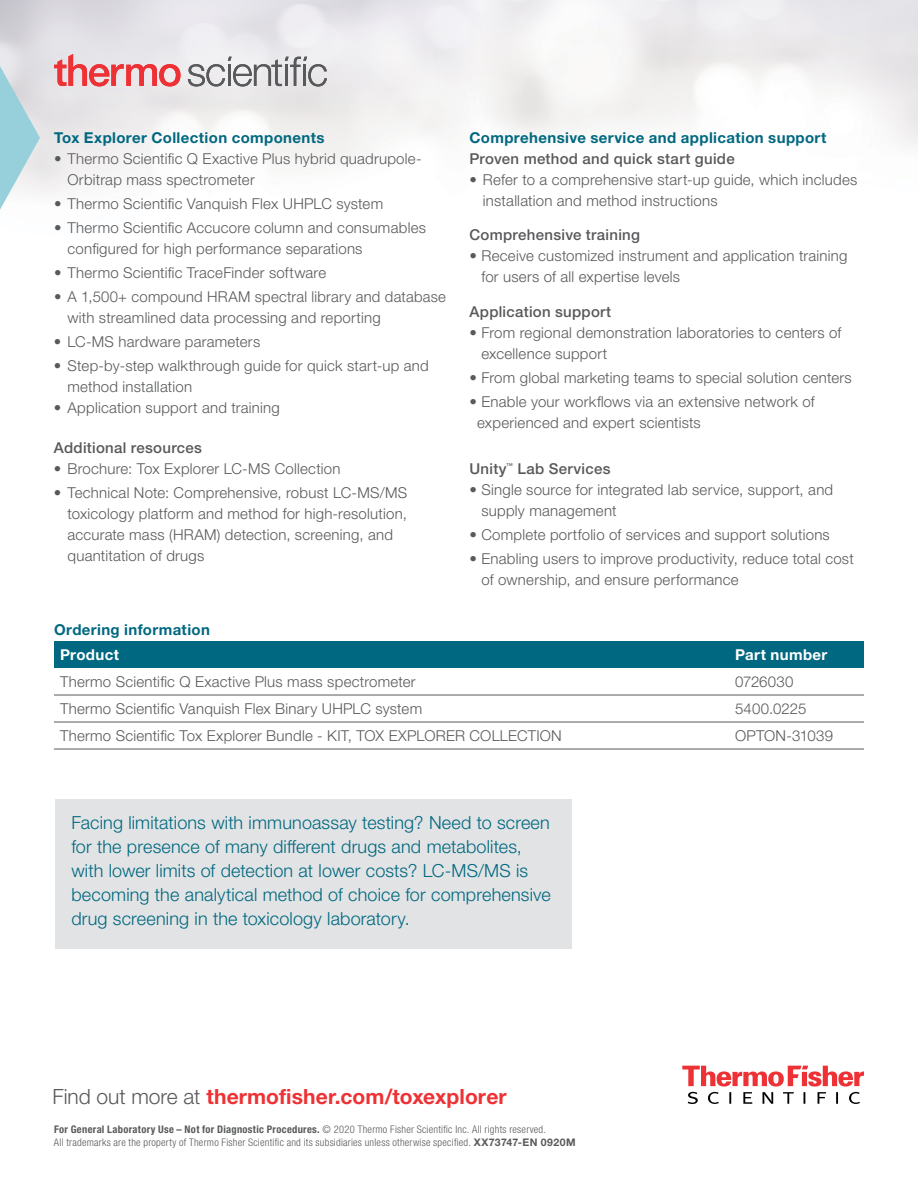
<style>
.page{position:relative;width:918px;height:1188px;background:#fff}
.page>*{position:absolute;margin:0;border:0;box-sizing:border-box;transform-origin:0 0}
.t1{font:700 21px "Helvetica Neue LTW1 G";letter-spacing:.005em;color:#ee3134}
.t2{font:300 18px/24px "Helvetica Neue LTW1 G";letter-spacing:.01em;color:#006880}
.t3{font:300 15px/21px "Helvetica Neue LTW1 G";letter-spacing:.015em;color:#58595b}
.t4{font:500 15px "Helvetica Neue LTW1 G";letter-spacing:.02em;color:#58595b}
.t5{font:700 15px "Helvetica Neue LTW1 G";letter-spacing:.025em;color:#006880}
.t6{font:700 15px "Helvetica Neue LTW1 G";letter-spacing:.025em;color:#fff}
.t7{font:300 condensed 10.5px/13.5px "Helvetica Neue LTW1 G";letter-spacing:.025em;color:#58595b}
.t8{font:500 6.75px "Helvetica Neue LTW1 G";color:#58595b}
.s1{font-weight:300;color:#58595b}
.s2{font-weight:700}
.s3{font-weight:700;font-stretch:normal}
</style>
<div class="page">
<svg style="left:682px;top:1066px;width:182px;height:38px"></svg>
<svg style="left:0;top:66px;width:40px;height:144px"></svg>
<div style="left:54px;top:641px;width:810px;height:27px;background:#006880"></div>
<hr style="left:54px;top:695px;width:675px;height:1px;background:#58595b">
<hr style="left:729px;top:695px;width:135px;height:1px;background:#58595b">
<hr style="left:54px;top:722px;width:675px;height:1px;background:#58595b">
<hr style="left:729px;top:722px;width:135px;height:1px;background:#58595b">
<hr style="left:54px;top:749px;width:675px;height:1px;background:#58595b">
<hr style="left:729px;top:749px;width:135px;height:1px;background:#58595b">
<div style="left:55px;top:799px;width:517px;height:150px;background:#e2e3e4"></div>
<svg style="left:188px;top:57px;width:139px;height:29px"></svg>
<svg style="left:54px;top:54px;width:127px;height:32px;background:#e9a2a6"></svg>
<p class="t5" style="left:54px;top:128px;width:272px">Tox Explorer Collection components</p>
<p class="t3" style="left:68px;top:148px;width:356px;text-indent:-14px">• Thermo Scientific Q Exactive Plus hybrid quadrupole-<br>Orbitrap mass spectrometer</p>
<p class="t3" style="left:54px;top:193px;width:331px">• Thermo Scientific Vanquish Flex UHPLC system</p>
<p class="t3" style="left:68px;top:217px;width:360px;text-indent:-14px">• Thermo Scientific Accucore column and consumables configured for high performance separations</p>
<p class="t3" style="left:54px;top:262px;width:274px">• Thermo Scientific TraceFinder software</p>
<p class="t3" style="left:67px;top:286px;width:380px;text-indent:-13px">• A 1,500+ compound HRAM spectral library and database with streamlined data processing and reporting</p>
<p class="t3" style="left:54px;top:331px;width:208px">• LC-MS hardware parameters</p>
<p class="t3" style="left:67px;top:355px;width:363px;text-indent:-14px">• Step-by-step walkthrough guide for quick start-up and method installation</p>
<p class="t3" style="left:54px;top:397px;width:227px">• Application support and training</p>
<p class="t4" style="left:54px;top:439px;width:150px">Additional resources</p>
<p class="t3" style="left:54px;top:458px;width:288px">• Brochure: Tox Explorer LC-MS Collection</p>
<p class="t3" style="left:67px;top:482px;width:341px;text-indent:-14px">• Technical Note: Comprehensive, robust LC-MS/MS toxicology platform and method for high-resolution, accurate mass (HRAM) detection, screening, and quantitation of drugs</p>
<p class="t5" style="left:469px;top:128px;width:359px">Comprehensive service and application support</p>
<p class="t4" style="left:469px;top:149px;width:267px">Proven method and quick start guide</p>
<p class="t3" style="left:483px;top:169px;width:376px;text-indent:-14px">• Refer to a comprehensive start-up guide, which includes installation and method instructions</p>
<p class="t4" style="left:469px;top:226px;width:172px">Comprehensive training</p>
<p class="t3" style="left:481px;top:245px;width:368px;text-indent:-12px">• Receive customized instrument and application training for users of all expertise levels</p>
<p class="t4" style="left:469px;top:302px;width:143px">Application support</p>
<p class="t3" style="left:481px;top:322px;width:361px;text-indent:-12px">• From regional demonstration laboratories to centers of excellence support</p>
<p class="t3" style="left:469px;top:367px;width:384px">• From global marketing teams to special solution centers</p>
<p class="t3" style="left:477px;top:391px;width:339px;text-indent:-8px">• Enable your workflows via an extensive network of experienced and expert scientists</p>
<p class="t4" style="left:469px;top:460px;width:39px">Unity</p>
<p class="t8" style="left:506px;top:462px;width:8px">™</p>
<p class="t4" style="left:517px;top:460px;width:95px">Lab Services</p>
<p class="t3" style="left:481px;top:479px;width:353px;text-indent:-12px">• Single source for integrated lab service, support, and supply management</p>
<p class="t3" style="left:469px;top:524px;width:362px">• Complete portfolio of services and support solutions</p>
<p class="t3" style="left:481px;top:548px;width:374px;text-indent:-12px">• Enabling users to improve productivity, reduce total cost of ownership, and ensure performance</p>
<p class="t5" style="left:54px;top:620px;width:158px">Ordering information</p>
<p class="t6" style="left:60px;top:645px;width:61px">Product</p>
<p class="t6" style="left:735px;top:645px;width:94px">Part number</p>
<p class="t3" style="left:60px;top:671px;width:357px">Thermo Scientific Q Exactive Plus mass spectrometer</p>
<p class="t3" style="left:735px;top:671px;width:60px">0726030</p>
<p class="t3" style="left:60px;top:698px;width:364px">Thermo Scientific Vanquish Flex Binary UHPLC system</p>
<p class="t3" style="left:735px;top:698px;width:73px">5400.0225</p>
<p class="t3" style="left:60px;top:725px;width:503px">Thermo Scientific Tox Explorer Bundle - KIT, TOX EXPLORER COLLECTION</p>
<p class="t3" style="left:735px;top:725px;width:100px">OPTON-31039</p>
<p class="t2" style="left:71px;top:811px;width:481px">Facing limitations with immunoassay testing? Need to screen for the presence of many different drugs and metabolites, with lower limits of detection at lower costs? LC-MS/MS is becoming the analytical method of choice for comprehensive drug screening in the toxicology laboratory.</p>
<h1 class="t1" style="left:52px;top:1084px;width:456px"><span class="s1">Find out more at</span> thermofisher.com/toxexplorer</h1>
<p class="t7" style="left:54px;top:1122px;width:523px"><span class="s2">For General Laboratory Use – Not for Diagnostic Procedures.</span> © 2020 Thermo Fisher Scientific Inc. All rights reserved.<br>All trademarks are the property of Thermo Fisher Scientific and its subsidiaries unless otherwise specified. <span class="s3">XX73747-EN 0920M</span></p>
</div>
